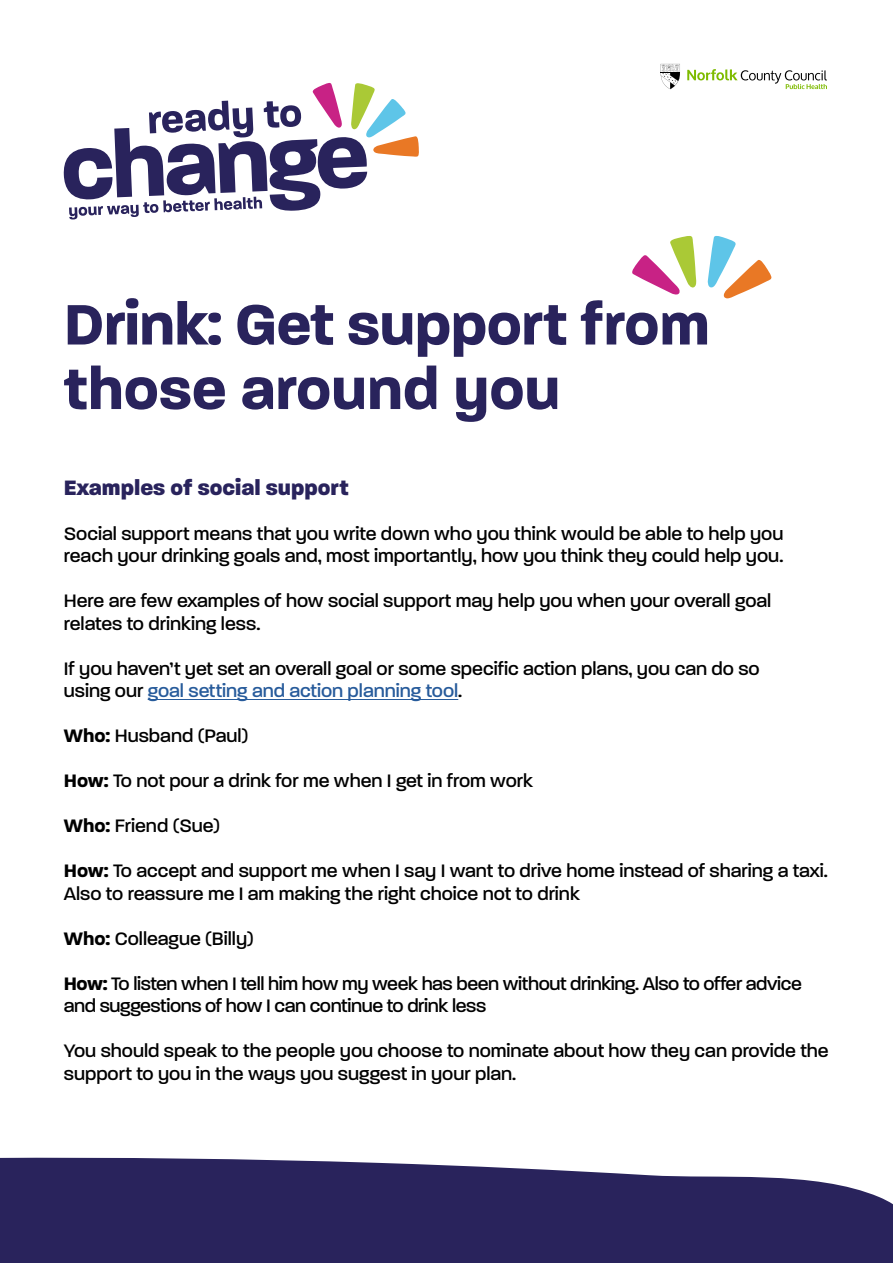
<style>
.page{position:relative;width:893px;height:1263px;background:#fff}
.page>*{position:absolute;margin:0;border:0;box-sizing:border-box;transform-origin:0 0}
.t1{font:700 61.5px/64.5px "Paralucent";letter-spacing:-.005em;color:#29235c}
.t2{font:800 22.5px "Paralucent";color:#29235c}
.Body{font:500 19.5px/22.5px "Paralucent";color:#000}
.Body-2{font:500 19.5px/22.5px "Paralucent";letter-spacing:-.02em;color:#000}
.s1{color:#275b9b}
.s2{font-weight:700}
</style>
<div class="page">
<svg style="left:0;top:1157px;width:893px;height:106px;fill:#29235c"></svg>
<hr style="left:148px;top:699px;width:310px;height:1px;background:#275b9b">
<svg style="left:661px;top:64px;width:19px;height:25px"></svg>
<svg style="left:687px;top:69px;width:140px;height:20px"></svg>
<svg style="left:63px;top:83px;width:356px;height:136px"></svg>
<svg style="left:632px;top:236px;width:65px;height:59px"></svg>
<svg style="left:708px;top:236px;width:64px;height:62px"></svg>
<h1 class="t1" style="left:64px;top:292px;width:647px">Drink: Get support from those around you</h1>
<h2 class="t2" style="left:64px;top:474px;width:286px">Examples of social support</h2>
<p class="Body" style="left:64px;top:522px;width:721px">Social support means that you write down who you think would be able to help you reach your drinking goals and, most importantly, how you think they could help you.</p>
<p class="Body" style="left:64px;top:589px;width:709px">Here are few examples of how social support may help you when your overall goal relates to drinking less.</p>
<p class="Body" style="left:64px;top:657px;width:697px">If you haven’t yet set an overall goal or some specific action plans, you can do so using our <span class="s1">goal setting and action planning tool</span>.</p>
<p class="Body" style="left:64px;top:724px;width:186px"><span class="s2">Who:</span> Husband (Paul)</p>
<p class="Body" style="left:64px;top:769px;width:471px"><span class="s2">How:</span> To not pour a drink for me when I get in from work</p>
<p class="Body" style="left:64px;top:814px;width:158px"><span class="s2">Who:</span> Friend (Sue)</p>
<p class="Body" style="left:64px;top:859px;width:766px"><span class="s2">How:</span> To accept and support me when I say I want to drive home instead of sharing a taxi.<br>Also to reassure me I am making the right choice not to drink</p>
<p class="Body" style="left:64px;top:927px;width:192px"><span class="s2">Who:</span> Colleague (Billy)</p>
<p class="Body-2" style="left:64px;top:972px;width:740px"><span class="s2">How:</span> To listen when I tell him how my week has been without drinking. Also to offer advice and suggestions of how I can continue to drink less</p>
<p class="Body" style="left:64px;top:1039px;width:766px">You should speak to the people you choose to nominate about how they can provide the support to you in the ways you suggest in your plan.</p>
</div>
